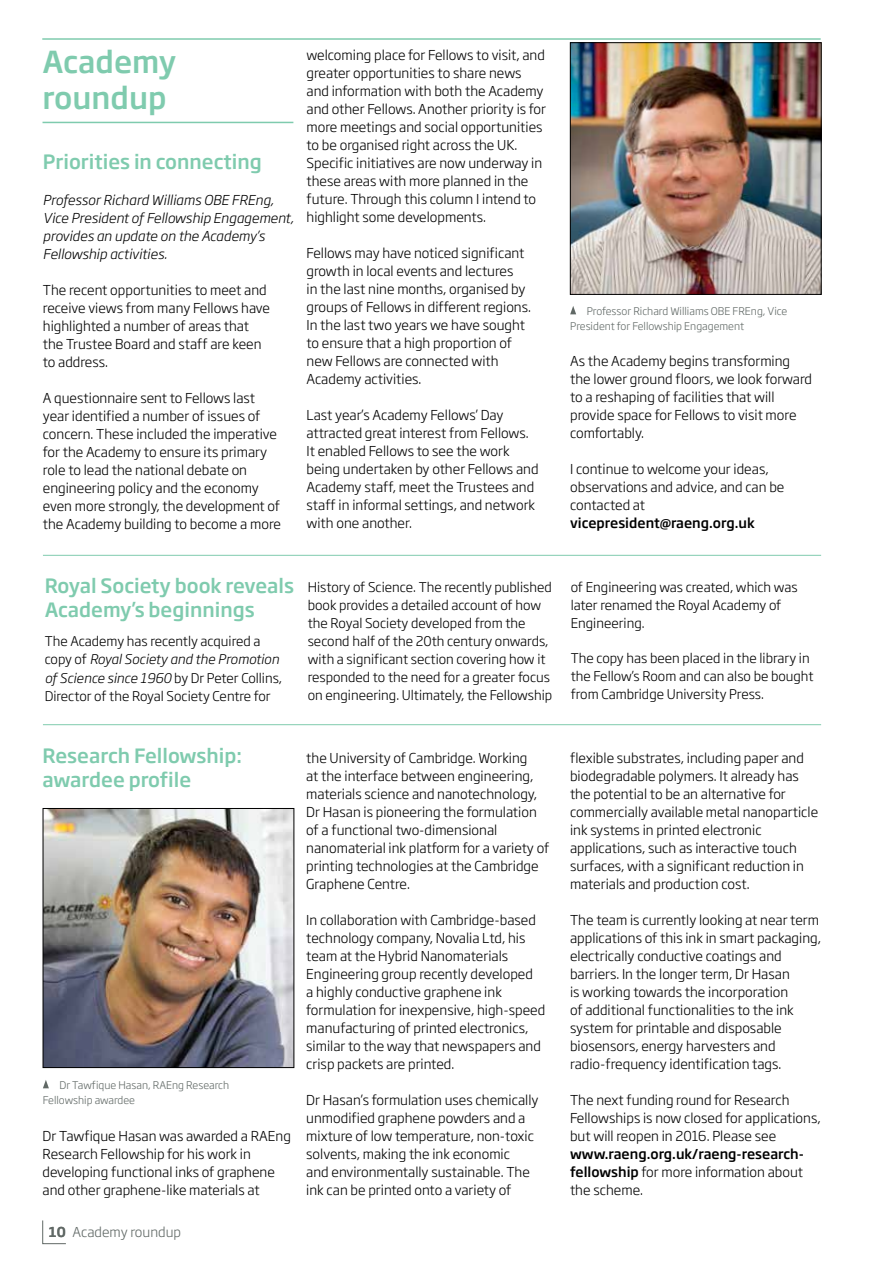
<style>
.page{position:relative;width:893px;height:1263px;background:#fff}
.page>*{position:absolute;margin:0;border:0;box-sizing:border-box;transform-origin:0 0}
.t1{font:500 30px/36px "Soho Gothic Pro";color:#7fcbae}
.t2{font:500 19.5px/24px "Soho Gothic Pro";color:#7fcbae}
.t3{font:300 13.5px/18px "Soho Gothic Pro";color:#000}
.t4{font:italic 300 13.5px/18px "Soho Gothic Pro";color:#000}
.t5{font:500 13.5px/18px "Soho Gothic Pro";color:#000;text-align:justify}
.t6{font:300 13.5px "Soho Gothic Pro";color:#616966}
.t7{font:300 13.2px/18px "Soho Gothic Pro";color:#000}
.t8{font:300 10.5px/15px "Soho Gothic Pro";color:#616966}
.s1{font-style:italic}
.s2{font-weight:500}
.s3{font-weight:300}
</style>
<div class="page">
<svg style="left:42px;top:1220px;width:24px;height:24px"></svg>
<hr style="left:42px;top:38px;width:779px;height:2px;background:#7fcbae">
<img style="left:45px;top:810px;width:247px;height:256px">
<div style="left:43px;top:808px;width:251px;height:260px;border:1px solid #000"></div>
<svg style="left:43px;top:1080px;width:6px;height:8px"></svg>
<img style="left:572px;top:45px;width:247px;height:248px">
<div style="left:570px;top:43px;width:251px;height:252px;border:1px solid #000"></div>
<svg style="left:570px;top:306px;width:6px;height:8px"></svg>
<hr style="left:43px;top:122px;width:250px;height:1px;background:#7fcbae">
<hr style="left:43px;top:724px;width:778px;height:1px;background:#7fcbae">
<hr style="left:43px;top:555px;width:778px;height:1px;background:#7fcbae">
<h1 class="t1" style="left:43px;top:42px;width:135px">Academy roundup</h1>
<h2 class="t2" style="left:43px;top:148px;width:220px">Priorities in connecting</h2>
<p class="t4" style="left:43px;top:190px;width:252px">Professor Richard Williams OBE FREng, Vice President of Fellowship Engagement, provides an update on the Academy’s Fellowship activities.</p>
<p class="t3" style="left:43px;top:280px;width:229px">The recent opportunities to meet and receive views from many Fellows have highlighted a number of areas that the Trustee Board and staff are keen to address.</p>
<p class="t3" style="left:43px;top:388px;width:240px">A questionnaire sent to Fellows last year identified a number of issues of concern. These included the imperative for the Academy to ensure its primary role to lead the national debate on engineering policy and the economy even more strongly, the development of the Academy building to become a more</p>
<p class="t3" style="left:306px;top:46px;width:241px">welcoming place for Fellows to visit, and greater opportunities to share news and information with both the Academy and other Fellows. Another priority is for more meetings and social opportunities to be organised right across the UK.<br>Specific initiatives are now underway in these areas with more planned in the future. Through this column I intend to highlight some developments.</p>
<p class="t3" style="left:306px;top:244px;width:226px">Fellows may have noticed significant growth in local events and lectures<br>in the last nine months, organised by groups of Fellows in different regions.<br>In the last two years we have sought to ensure that a high proportion of new Fellows are connected with Academy activities.</p>
<p class="t3" style="left:306px;top:406px;width:234px">Last year’s Academy Fellows’ Day attracted great interest from Fellows.<br>It enabled Fellows to see the work being undertaken by other Fellows and Academy staff, meet the Trustees and staff in informal settings, and network with one another.</p>
<p class="t8" style="left:570px;top:303px;width:219px;text-indent:17px">Professor Richard Williams OBE FREng, Vice<br>President for Fellowship Engagement</p>
<p class="t3" style="left:570px;top:352px;width:243px">As the Academy begins transforming the lower ground floors, we look forward to a reshaping of facilities that will provide space for Fellows to visit more comfortably.</p>
<p class="t3" style="left:570px;top:460px;width:216px">I continue to welcome your ideas, observations and advice, and can be contacted at</p>
<p class="t5" style="left:570px;top:514px;width:186px">vicepresident@raeng.org.uk</p>
<h2 class="t2" style="left:45px;top:572px;width:251px">Royal Society book reveals<br>Academy’s beginnings</h2>
<p class="t7" style="left:45px;top:632px;width:239px">The Academy has recently acquired a copy of <span class="s1">Royal Society and the Promotion of Science since 1960</span> by Dr Peter Collins, Director of the Royal Society Centre for</p>
<p class="t7" style="left:308px;top:577px;width:246px">History of Science. The recently published book provides a detailed account of how the Royal Society developed from the second half of the 20th century onwards, with a significant section covering how it responded to the need for a greater focus on engineering. Ultimately, the Fellowship</p>
<p class="t7" style="left:571px;top:577px;width:228px">of Engineering was created, which was later renamed the Royal Academy of<br>Engineering.</p>
<p class="t7" style="left:571px;top:648px;width:244px">The copy has been placed in the library in the Fellow’s Room and can also be bought from Cambridge University Press.</p>
<h2 class="t2" style="left:43px;top:742px;width:201px">Research Fellowship: awardee profile</h2>
<p class="t8" style="left:43px;top:1077px;width:188px;text-indent:17px">Dr Tawfique Hasan, RAEng Research<br>Fellowship awardee</p>
<p class="t3" style="left:43px;top:1126px;width:250px">Dr Tawfique Hasan was awarded a RAEng Research Fellowship for his work in developing functional inks of graphene and other graphene-like materials at</p>
<p class="t6" style="left:49px;top:1222px;width:134px"><span class="s2">10</span> Academy roundup</p>
<p class="t3" style="left:306px;top:748px;width:245px">the University of Cambridge. Working<br>at the interface between engineering, materials science and nanotechnology, Dr Hasan is pioneering the formulation of a functional two-dimensional nanomaterial ink platform for a variety of printing technologies at the Cambridge Graphene Centre.</p>
<p class="t3" style="left:306px;top:910px;width:241px">In collaboration with Cambridge-based technology company, Novalia Ltd, his team at the Hybrid Nanomaterials Engineering group recently developed<br>a highly conductive graphene ink formulation for inexpensive, high-speed manufacturing of printed electronics, similar to the way that newspapers and crisp packets are printed.</p>
<p class="t3" style="left:306px;top:1090px;width:234px">Dr Hasan’s formulation uses chemically unmodified graphene powders and a mixture of low temperature, non-toxic solvents, making the ink economic<br>and environmentally sustainable. The ink can be printed onto a variety of</p>
<p class="t3" style="left:570px;top:748px;width:250px">flexible substrates, including paper and biodegradable polymers. It already has the potential to be an alternative for commercially available metal nanoparticle ink systems in printed electronic applications, such as interactive touch surfaces, with a significant reduction in materials and production cost.</p>
<p class="t3" style="left:570px;top:910px;width:252px">The team is currently looking at near term applications of this ink in smart packaging, electrically conductive coatings and barriers. In the longer term, Dr Hasan<br>is working towards the incorporation<br>of additional functionalities to the ink system for printable and disposable biosensors, energy harvesters and radio‑frequency identification tags.</p>
<p class="t3" style="left:570px;top:1090px;width:252px">The next funding round for Research<br>Fellowships is now closed for applications, but will reopen in 2016. Please see</p>
<p class="t5" style="left:570px;top:1144px;width:235px">www.raeng.org.uk/raeng-research&shy;fellowship <span class="s3">for more information about the scheme.</span></p>
</div>
